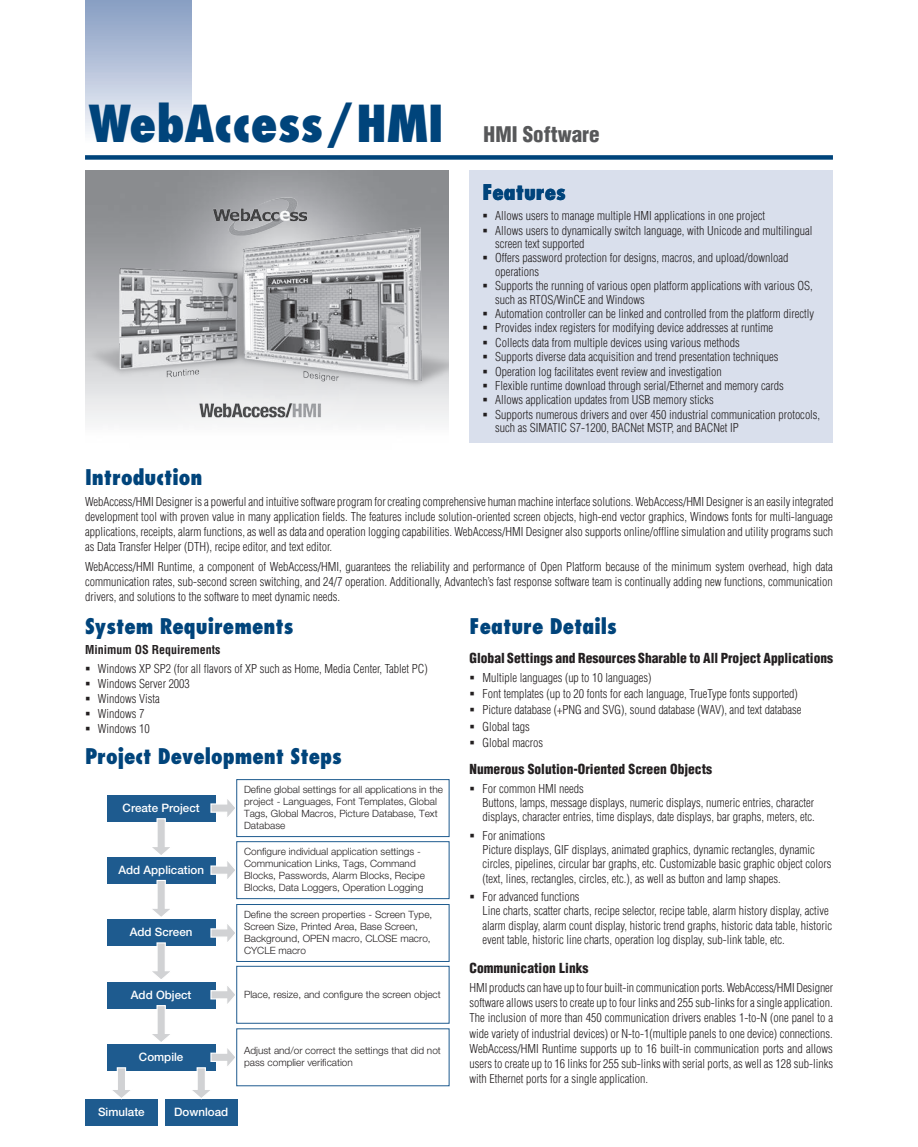
<style>
.page{position:relative;width:918px;height:1147px;background:#fff}
.page>*{position:absolute;margin:0;border:0;box-sizing:border-box;transform-origin:0 0}
.t1{font:800 condensed 49.5px "Futura";color:#00447b}
.t2{font:800 condensed 21px "Futura";color:#00447b}
.t3{font:900 condensed 21px "Helvetica";color:#57585a}
.t4{font:900 condensed 13.5px "Helvetica";color:#231f20}
.t5{font:300 condensed 12px/14.1px "Helvetica";color:#231f20}
.t6{font:700 condensed 12px "Helvetica";color:#231f20}
.t7{font:500 11.55px "Helvetica Neue";color:#fff}
.t8{font:300 10.05px/12px "Helvetica Neue";color:#231f20}
</style>
<div class="page">
<div style="left:85px;top:155px;width:748px;height:5px;background:#00447b"></div>
<div style="left:470px;top:170px;width:363px;height:272px;background:#d9dfec"></div>
<div style="left:85px;top:0;width:106px;height:143px;background:linear-gradient(to bottom,#849bc1,#f9f9fc)"></div>
<div style="left:107px;top:795px;width:108px;height:26px;background:#1e5b8f"></div>
<svg style="left:147px;top:818px;width:28px;height:37px"></svg>
<svg style="left:210px;top:795px;width:25px;height:26px"></svg>
<div style="left:107px;top:857px;width:108px;height:26px;background:#1e5b8f"></div>
<div style="left:107px;top:919px;width:108px;height:26px;background:#1e5b8f"></div>
<div style="left:107px;top:982px;width:108px;height:26px;background:#1e5b8f"></div>
<div style="left:107px;top:1044px;width:108px;height:26px;background:#1e5b8f"></div>
<div style="left:85px;top:1099px;width:73px;height:26px;background:#1e5b8f"></div>
<div style="left:236px;top:779px;width:214px;height:57px;border:1px solid #1e5b8f"></div>
<svg style="left:210px;top:857px;width:25px;height:26px"></svg>
<svg style="left:210px;top:919px;width:25px;height:27px"></svg>
<svg style="left:210px;top:982px;width:25px;height:26px"></svg>
<svg style="left:147px;top:879px;width:28px;height:38px"></svg>
<svg style="left:147px;top:942px;width:28px;height:37px"></svg>
<svg style="left:147px;top:1005px;width:28px;height:37px"></svg>
<svg style="left:108px;top:1067px;width:27px;height:33px"></svg>
<div style="left:165px;top:1099px;width:73px;height:26px;background:#1e5b8f"></div>
<svg style="left:187px;top:1044px;width:51px;height:56px"></svg>
<div style="left:236px;top:841px;width:214px;height:57px;border:1px solid #1e5b8f"></div>
<div style="left:236px;top:904px;width:214px;height:57px;border:1px solid #1e5b8f"></div>
<div style="left:236px;top:965px;width:214px;height:58px;border:1px solid #1e5b8f"></div>
<img style="left:85px;top:177px;width:363px;height:256px">
<h1 class="t1" style="left:89px;top:92px;width:357px">WebAccess/HMI</h1>
<h2 class="t3" style="left:484px;top:121px;width:118px">HMI Software</h2>
<h2 class="t2" style="left:482px;top:179px;width:85px">Features</h2>
<p class="t5" style="left:495px;top:209px;width:327px">Allows users to manage multiple HMI applications in one project<br>Allows users to dynamically switch language, with Unicode and multilingual screen text supported<br>Offers password protection for designs, macros, and upload/download operations<br>Supports the running of various open platform applications with various OS, such as RTOS/WinCE and Windows<br>Automation controller can be linked and controlled from the platform directly Provides index registers for modifying device addresses at runtime<br>Collects data from multiple devices using various methods<br>Supports diverse data acquisition and trend presentation techniques Operation log facilitates event review and investigation<br>Flexible runtime download through serial/Ethernet and memory cards<br>Allows application updates from USB memory sticks<br>Supports numerous drivers and over 450 industrial communication protocols, such as SIMATIC S7-1200, BACNet MSTP, and BACNet IP</p>
<h2 class="t2" style="left:85px;top:464px;width:119px">Introduction</h2>
<p class="t5" style="left:85px;top:494px;width:750px;line-height:15px;text-align:justify">WebAccess/HMI Designer is a powerful and intuitive software program for creating comprehensive human machine interface solutions. WebAccess/HMI Designer is an easily integrated development tool with proven value in many application fields. The features include solution-oriented screen objects, high-end vector graphics, Windows fonts for multi-language applications, receipts, alarm functions, as well as data and operation logging capabilities. WebAccess/HMI Designer also supports online/offline simulation and utility programs such as Data Transfer Helper (DTH), recipe editor, and text editor.</p>
<p class="t5" style="left:85px;top:558px;width:749px;line-height:15px;text-align:justify">WebAccess/HMI Runtime, a component of WebAccess/HMI, guarantees the reliability and performance of Open Platform because of the minimum system overhead, high data communication rates, sub-second screen switching, and 24/7 operation. Additionally, Advantech’s fast response software team is continually adding new functions, communication drivers, and solutions to the software to meet dynamic needs.</p>
<h2 class="t2" style="left:85px;top:612px;width:210px">System Requirements</h2>
<p class="t6" style="left:85px;top:642px;width:137px">Minimum OS Requirements</p>
<p class="t5" style="left:98px;top:661px;width:332px;line-height:15.1px">Windows XP SP2 (for all flavors of XP such as Home, Media Center, Tablet PC)<br>Windows Server 2003<br>Windows Vista<br>Windows 7<br>Windows 10</p>
<h2 class="t2" style="left:85px;top:742px;width:258px">Project Development Steps</h2>
<h2 class="t2" style="left:470px;top:612px;width:149px">Feature Details</h2>
<p class="t4" style="left:470px;top:649px;width:365px">Global Settings and Resources Sharable to All Project Applications</p>
<p class="t5" style="left:482px;top:669px;width:321px;line-height:16.4px">Multiple languages (up to 10 languages)<br>Font templates (up to 20 fonts for each language, TrueType fonts supported)<br>Picture database (+PNG and SVG), sound database (WAV), and text database Global tags<br>Global macros</p>
<p class="t4" style="left:470px;top:760px;width:244px">Numerous Solution-Oriented Screen Objects</p>
<p class="t5" style="left:482px;top:781px;width:334px">For common HMI needs<br>Buttons, lamps, message displays, numeric displays, numeric entries, character displays, character entries, time displays, date displays, bar graphs, meters, etc.</p>
<p class="t5" style="left:482px;top:828px;width:351px">For animations<br>Picture displays, GIF displays, animated graphics, dynamic rectangles, dynamic circles, pipelines, circular bar graphs, etc. Customizable basic graphic object colors (text, lines, rectangles, circles, etc.), as well as button and lamp shapes.</p>
<p class="t5" style="left:482px;top:889px;width:351px">For advanced functions<br>Line charts, scatter charts, recipe selector, recipe table, alarm history display, active alarm display, alarm count display, historic trend graphs, historic data table, historic event table, historic line charts, operation log display, sub-link table, etc.</p>
<p class="t4" style="left:470px;top:959px;width:120px">Communication Links</p>
<p class="t5" style="left:470px;top:980px;width:365px;line-height:15px;text-align:justify">HMI products can have up to four built-in communication ports. WebAccess/HMI Designer software allows users to create up to four links and 255 sub-links for a single application.<br>The inclusion of more than 450 communication drivers enables 1-to-N (one panel to a wide variety of industrial devices) or N-to-1(multiple panels to one device) connections.<br>WebAccess/HMI Runtime supports up to 16 built-in communication ports and allows users to create up to 16 links for 255 sub-links with serial ports, as well as 128 sub-links with Ethernet ports for a single application.</p>
<p class="t8" style="left:244px;top:783px;width:200px">Define global settings for all applications in the project - Languages, Font Templates, Global Tags, Global Macros, Picture Database, Text Database</p>
<p class="t8" style="left:244px;top:845px;width:182px">Configure individual application settings - Communication Links, Tags, Command Blocks, Passwords, Alarm Blocks, Recipe Blocks, Data Loggers, Operation Logging</p>
<p class="t8" style="left:244px;top:908px;width:190px">Define the screen properties - Screen Type, Screen Size, Printed Area, Base Screen, Background, OPEN macro, CLOSE macro, CYCLE macro</p>
<p class="t7" style="left:123px;top:801px;width:79px">Create Project</p>
<p class="t7" style="left:118px;top:862px;width:87px">Add Application</p>
<p class="t7" style="left:130px;top:925px;width:64px">Add Screen</p>
<p class="t7" style="left:131px;top:988px;width:62px">Add Object</p>
<p class="t8" style="left:244px;top:988px;width:198px">Place, resize, and configure the screen object</p>
<p class="t8" style="left:244px;top:1044px;width:198px">Adjust and/or correct the settings that did not pass complier verification</p>
<p class="t7" style="left:139px;top:1050px;width:46px">Compile</p>
<p class="t7" style="left:98px;top:1104px;width:48px">Simulate</p>
<p class="t7" style="left:174px;top:1104px;width:56px">Download</p>
</div>
